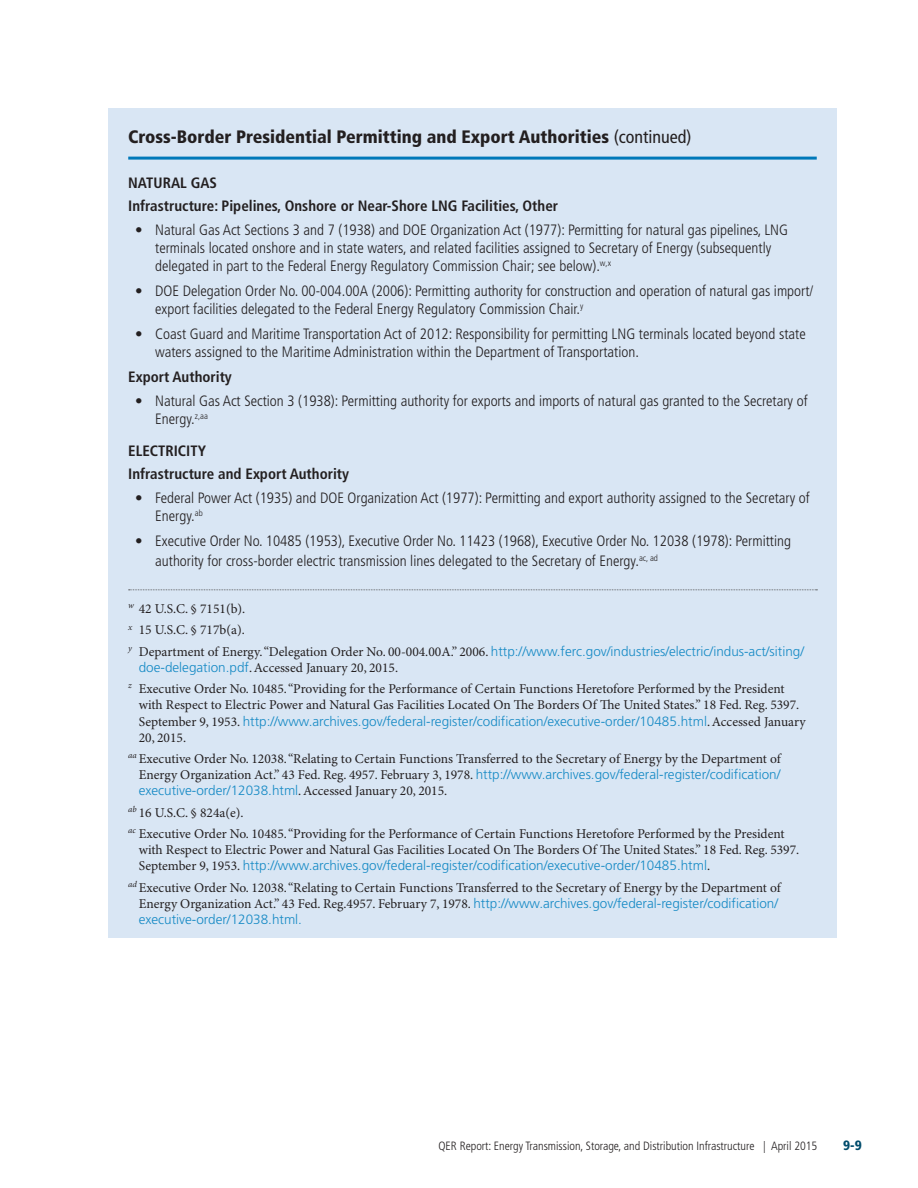
<style>
.page{position:relative;width:918px;height:1188px;background:#fff}
.page>*{position:absolute;margin:0;border:0;box-sizing:border-box;transform-origin:0 0}
.findings_box_title{font:900 condensed 18px "Frutiger LT Std";color:#231f20}
.t1{font:300 condensed 15px/18px "Frutiger LT Std";color:#231f20}
.Recommendadions_body{font:700 condensed 15px "Frutiger LT Std";color:#231f20}
.footnote{font:13.5px/16.2px "Minion Pro";color:#231f20}
.t2{font:900 condensed 13.5px "Frutiger LT Std";color:#004c6c}
.t3{font:300 condensed 12px "Frutiger LT Std";color:#231f20}
.s1{font-weight:400}
.s2{font-family:"Frutiger LT Std";font-weight:300;color:#168ac5}
</style>
<div class="page">
<div style="left:108px;top:108px;width:729px;height:829px;background:#d9e6f4"></div>
<hr style="left:128px;top:157px;width:689px;height:3px;background:#0078b9">
<svg style="left:129px;top:589px;width:688px;height:1px"></svg>
<p class="findings_box_title" style="left:128px;top:126px;width:565px">Cross-Border Presidential Permitting and Export Authorities <span class="s1">(continued)</span></p>
<p class="Recommendadions_body" style="left:128px;top:174px;width:90px">NATURAL GAS</p>
<p class="Recommendadions_body" style="left:128px;top:197px;width:431px">Infrastructure: Pipelines, Onshore or Near-Shore LNG Facilities, Other</p>
<p class="t1" style="left:155px;top:221px;width:634px;text-indent:-20px">• Natural Gas Act Sections 3 and 7 (1938) and DOE Organization Act (1977): Permitting for natural gas pipelines, LNG terminals located onshore and in state waters, and related facilities assigned to Secretary of Energy (subsequently delegated in part to the Federal Energy Regulatory Commission Chair; see below).<sup>w,x</sup></p>
<p class="t1" style="left:155px;top:282px;width:660px;text-indent:-20px">• DOE Delegation Order No. 00-004.00A (2006): Permitting authority for construction and operation of natural gas import/ export facilities delegated to the Federal Energy Regulatory Commission Chair.<sup>y</sup></p>
<p class="t1" style="left:155px;top:325px;width:652px;text-indent:-20px">• Coast Guard and Maritime Transportation Act of 2012: Responsibility for permitting LNG terminals located beyond state waters assigned to the Maritime Administration within the Department of Transportation.</p>
<p class="Recommendadions_body" style="left:128px;top:368px;width:105px">Export Authority</p>
<p class="t1" style="left:155px;top:392px;width:654px;text-indent:-20px">• Natural Gas Act Section 3 (1938): Permitting authority for exports and imports of natural gas granted to the Secretary of<br>Energy.<sup>z,aa</sup></p>
<p class="Recommendadions_body" style="left:128px;top:442px;width:79px">ELECTRICITY</p>
<p class="Recommendadions_body" style="left:128px;top:464px;width:222px">Infrastructure and Export Authority</p>
<p class="t1" style="left:155px;top:489px;width:656px;text-indent:-20px">• Federal Power Act (1935) and DOE Organization Act (1977): Permitting and export authority assigned to the Secretary of<br>Energy.<sup>ab</sup></p>
<p class="t1" style="left:155px;top:531px;width:637px;line-height:19.8px;text-indent:-20px">• Executive Order No. 10485 (1953), Executive Order No. 11423 (1968), Executive Order No. 12038 (1978): Permitting authority for cross-border electric transmission lines delegated to the Secretary of Energy.<sup>ac,</sup> <sup>ad</sup></p>
<p class="footnote" style="left:128px;top:601px;width:119px"><sup>w</sup> 42 U.S.C. § 7151(b).</p>
<p class="footnote" style="left:128px;top:623px;width:118px"><sup>x</sup> 15 U.S.C. § 717b(a).</p>
<p class="footnote" style="left:139px;top:644px;width:667px;text-indent:-10px"><sup>y</sup> Department of Energy. “Delegation Order No. 00-004.00A.” 2006. <span class="s2">http://www.ferc.gov/industries/electric/indus-act/siting/ doe-delegation.pdf</span>. Accessed January 20, 2015.</p>
<p class="footnote" style="left:139px;top:681px;width:668px;text-indent:-10px"><sup>z</sup> Executive Order No. 10485. “Providing for the Performance of Certain Functions Heretofore Performed by the President with Respect to Electric Power and Natural Gas Facilities Located On The Borders Of The United States.” 18 Fed. Reg. 5397.<br>September 9, 1953. <span class="s2">http://www.archives.gov/federal-register/codification/executive-order/10485.html</span>. Accessed January 20, 2015.</p>
<p class="footnote" style="left:139px;top:751px;width:644px;text-align:justify;text-indent:-10px"><sup>aa</sup> Executive Order No. 12038. “Relating to Certain Functions Transferred to the Secretary of Energy by the Department of Energy Organization Act.” 43 Fed. Reg. 4957. February 3, 1978. <span class="s2">http://www.archives.gov/federal-register/codification/ executive-order/12038.html</span>. Accessed January 20, 2015.</p>
<p class="footnote" style="left:128px;top:805px;width:117px"><sup>ab</sup> 16 U.S.C. § 824a(e).</p>
<p class="footnote" style="left:139px;top:826px;width:662px;text-indent:-10px"><sup>ac</sup> Executive Order No. 10485. “Providing for the Performance of Certain Functions Heretofore Performed by the President with Respect to Electric Power and Natural Gas Facilities Located On The Borders Of The United States.” 18 Fed. Reg. 5397.<br>September 9, 1953. <span class="s2">http://www.archives.gov/federal-register/codification/executive-order/10485.html</span>.</p>
<p class="footnote" style="left:139px;top:880px;width:644px;text-indent:-10px"><sup>ad</sup> Executive Order No. 12038. “Relating to Certain Functions Transferred to the Secretary of Energy by the Department of<br>Energy Organization Act.” 43 Fed. Reg.4957. February 7, 1978. <span class="s2">http://www.archives.gov/federal-register/codification/ executive-order/12038.html.</span></p>
<p class="t3" style="left:438px;top:1139px;width:381px">QER Report: Energy Transmission, Storage, and Distribution Infrastructure | April 2015</p>
<p class="t2" style="left:843px;top:1137px;width:20px">9-9</p>
</div>
